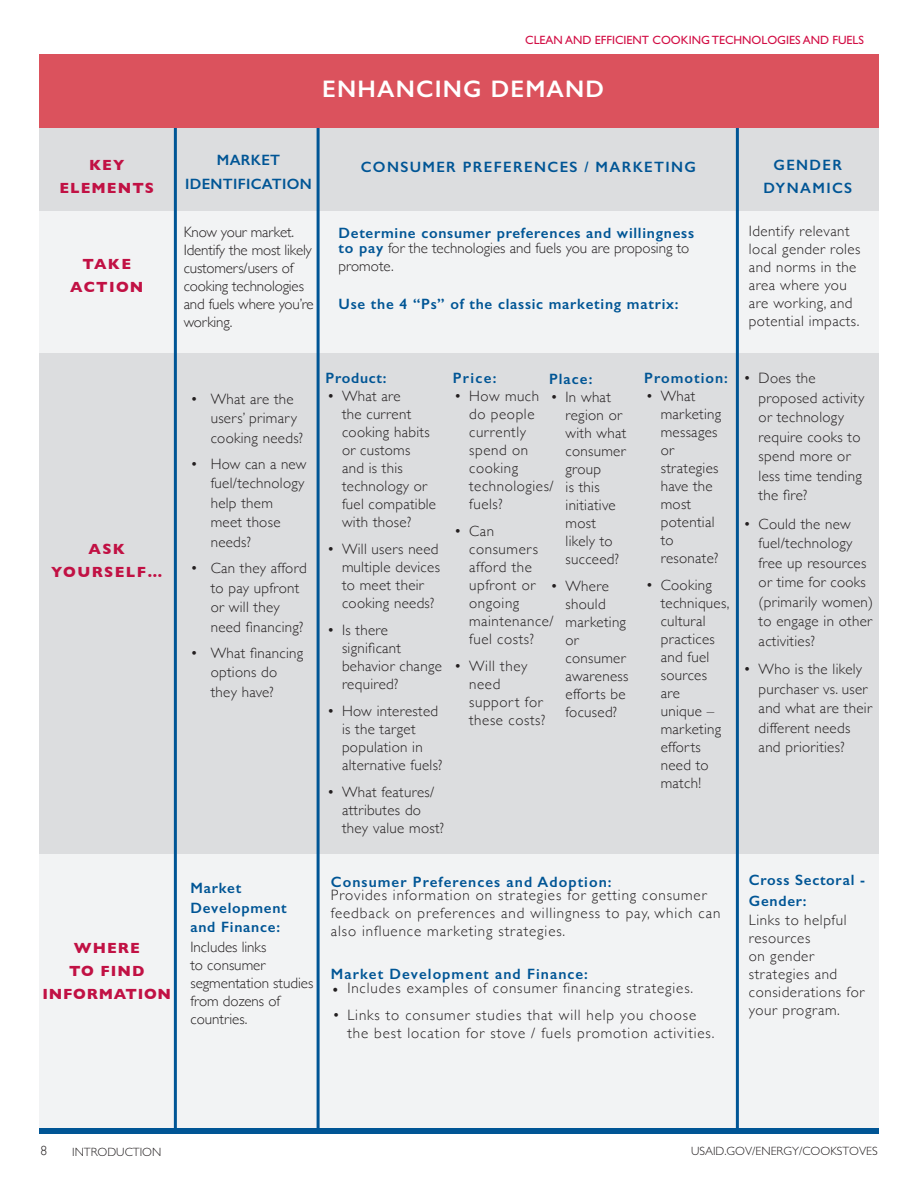
<style>
.page{position:relative;width:918px;height:1188px;background:#fff}
.page>*{position:absolute;margin:0;border:0;box-sizing:border-box;transform-origin:0 0}
.t1{font:600 24px "Gill Sans";letter-spacing:.05em;color:#fff}
.t2{font:300 15px/18px "Gill Sans";letter-spacing:.02em;color:#231f20}
.t3{font:300 15px/18px "Gill Sans";letter-spacing:.06em;color:#231f20}
.t4{font:300 15px/18px "Gill Sans";letter-spacing:.04em;color:#231f20}
.t5{font:600 15px/19.8px "Gill Sans";letter-spacing:.05em;color:#005595}
.t6{font:300 15px/18px "Gill Sans";letter-spacing:-.01em;color:#231f20}
.t7{font:300 15px/18px "Gill Sans";color:#231f20}
.t8{font:600 15px "Gill Sans";letter-spacing:.07em;color:#005595}
.t9{font:600 15px/22.8px "Gill Sans";letter-spacing:.09em;color:#005595;text-align:center}
.t10{font:700 15px/22.8px "Gill Sans";letter-spacing:.05em;color:#c11144;text-align:center}
.t11{font:700 15px "Gill Sans";letter-spacing:.07em;color:#c11144}
.t12{font:600 15px/24.3px "Gill Sans";letter-spacing:.02em;color:#005595;text-align:center}
.t13{font:700 15px/22.8px "Gill Sans";letter-spacing:.09em;color:#c11144;text-align:center}
.t14{font:300 13.5px "Gill Sans";color:#231f20}
.t15{font:12px "Gill Sans Std";color:#d20d44}
.t16{font:300 12px "Gill Sans Std";color:#231f20}
.s1{font-weight:300;color:#231f20}
.s2{font-family:"Minion Pro";font-weight:400}
</style>
<div class="page">
<div style="left:39px;top:68px;width:840px;height:1062px;background:#f2f3f4"></div>
<div style="left:39px;top:121px;width:840px;height:90px;background:#dcdddf"></div>
<div style="left:39px;top:354px;width:840px;height:500px;background:#dcdddf"></div>
<hr style="left:317px;top:107px;width:3px;height:1023px;background:#005595">
<hr style="left:736px;top:121px;width:3px;height:1009px;background:#005595">
<div style="left:39px;top:1128px;width:840px;height:6px;background:#005595"></div>
<hr style="left:174px;top:104px;width:3px;height:1026px;background:#005595">
<div style="left:39px;top:54px;width:840px;height:73px;background:#db525d"></div>
<p class="t15" style="left:525px;top:33px;width:340px">CLEAN AND EFFICIENT COOKING TECHNOLOGIES AND FUELS</p>
<p class="t1" style="left:322px;top:74px;width:283px">ENHANCING DEMAND</p>
<p class="t11" style="left:89px;top:153px;width:37px">KEY</p>
<p class="t11" style="left:60px;top:176px;width:96px">ELEMENTS</p>
<p class="t11" style="left:83px;top:252px;width:50px">TAKE</p>
<p class="t11" style="left:70px;top:275px;width:75px">ACTION</p>
<p class="t12" style="left:185px;top:147px;width:128px">MARKET<br>IDENTIFICATION</p>
<p class="t6" style="left:184px;top:223px;width:132px">Know your market.<br>Identify the most likely customers/users of cooking technologies and fuels where you’re working.</p>
<p class="t9" style="left:361px;top:156px;width:337px">CONSUMER PREFERENCES / MARKETING</p>
<p class="t5" style="left:339px;top:225px;width:357px;line-height:15px">Determine consumer preferences and willingness to pay <span class="s1">for the technologies and fuels you are proposing to</span></p>
<p class="t7" style="left:339px;top:257px;width:57px">promote.</p>
<p class="t5" style="left:339px;top:293px;width:342px">Use the 4 “Ps” of the classic marketing matrix:</p>
<p class="t13" style="left:51px;top:537px;width:113px">ASK<br>YOURSELF…</p>
<p class="t10" style="left:42px;top:936px;width:130px">WHERE<br>TO FIND<br>INFORMATION</p>
<p class="t2" style="left:211px;top:388px;width:94px;line-height:19.5px;text-indent:-20px">• What are the users’ primary cooking needs?</p>
<p class="t2" style="left:211px;top:454px;width:97px;line-height:19.5px;text-indent:-20px">• How can a new fuel/technology help them meet those needs?</p>
<p class="t2" style="left:211px;top:558px;width:97px;line-height:19.5px;text-indent:-20px">• Can they afford to pay upfront or will they need financing?</p>
<p class="t2" style="left:211px;top:643px;width:94px;line-height:19.5px;text-indent:-20px">• What financing options do they have?</p>
<p class="t5" style="left:326px;top:368px;width:63px">Product:</p>
<p class="t2" style="left:342px;top:386px;width:96px;text-indent:-15px">• What are<br>the current cooking habits or customs and is this technology or fuel compatible with those?</p>
<p class="t2" style="left:342px;top:539px;width:99px;text-indent:-15px">• Will users need multiple devices to meet their cooking needs?</p>
<p class="t2" style="left:342px;top:620px;width:101px;text-indent:-15px">• Is there significant behavior change required?</p>
<p class="t2" style="left:342px;top:701px;width:102px;text-indent:-15px">• How interested is the target population in alternative fuels?</p>
<p class="t2" style="left:342px;top:782px;width:104px;text-indent:-15px">• What features/ attributes do they value most?</p>
<p class="t5" style="left:453px;top:368px;width:45px">Price:</p>
<p class="t4" style="left:469px;top:386px;width:86px;text-indent:-15px">• How much do people currently spend on cooking technologies/ fuels?</p>
<p class="t4" style="left:469px;top:521px;width:86px;text-indent:-15px">• Can consumers afford the upfront or ongoing maintenance/ fuel costs?</p>
<p class="t4" style="left:469px;top:656px;width:78px;text-indent:-15px">• Will they need support for these costs?</p>
<p class="t5" style="left:549px;top:369px;width:45px">Place:</p>
<p class="t2" style="left:566px;top:387px;width:62px;text-indent:-15px">• In what region or with what consumer group<br>is this initiative most likely to succeed?</p>
<p class="t2" style="left:566px;top:576px;width:64px;text-indent:-15px">• Where should marketing or consumer awareness efforts be focused?</p>
<p class="t8" style="left:644px;top:369px;width:85px">Promotion:</p>
<p class="t2" style="left:661px;top:386px;width:62px;text-indent:-15px">• What marketing messages or strategies have the most potential to resonate?</p>
<p class="t2" style="left:661px;top:575px;width:70px;text-indent:-15px">• Cooking techniques, cultural practices and fuel sources are<br>unique – marketing efforts need to match!</p>
<p class="t5" style="left:190px;top:878px;width:98px">Market<br>Development and Finance:</p>
<p class="t7" style="left:190px;top:938px;width:124px">Includes links<br>to consumer segmentation studies from dozens of countries.</p>
<p class="t8" style="left:331px;top:873px;width:282px">Consumer Preferences and Adoption:</p>
<p class="t3" style="left:331px;top:885px;width:391px">Provides information on strategies for getting consumer feedback on preferences and willingness to pay, which can also influence marketing strategies.</p>
<p class="t8" style="left:331px;top:965px;width:259px">Market Development and Finance:</p>
<p class="t3" style="left:332px;top:979px;width:362px"><span class="s2">•</span> Includes examples of consumer financing strategies.</p>
<p class="t3" style="left:347px;top:1006px;width:369px;text-indent:-15px">• Links to consumer studies that will help you choose the best location for stove / fuels promotion activities.</p>
<p class="t9" style="left:763px;top:154px;width:90px">GENDER<br>DYNAMICS</p>
<p class="t2" style="left:749px;top:222px;width:113px">Identify relevant local gender roles and norms in the area where you are working, and potential impacts.</p>
<p class="t2" style="left:759px;top:368px;width:107px;line-height:19.5px;text-indent:-15px">• Does the proposed activity or technology require cooks to spend more or less time tending the fire?</p>
<p class="t2" style="left:759px;top:514px;width:116px;line-height:19.5px;text-indent:-15px">• Could the new fuel/technology free up resources or time for cooks (primarily women) to engage in other activities?</p>
<p class="t2" style="left:759px;top:659px;width:115px;line-height:19.5px;text-indent:-15px">• Who is the likely purchaser vs. user and what are their different needs and priorities?</p>
<p class="t5" style="left:749px;top:870px;width:118px;line-height:20.5px">Cross Sectoral -<br>Gender:</p>
<p class="t4" style="left:749px;top:910px;width:117px">Links to helpful resources<br>on gender strategies and considerations for your program.</p>
<p class="t14" style="left:40px;top:1140px;width:8px">8</p>
<p class="t16" style="left:72px;top:1145px;width:91px">INTRODUCTION</p>
<p class="t16" style="left:691px;top:1144px;width:188px">USAID.GOV/ENERGY/COOKSTOVES</p>
</div>
